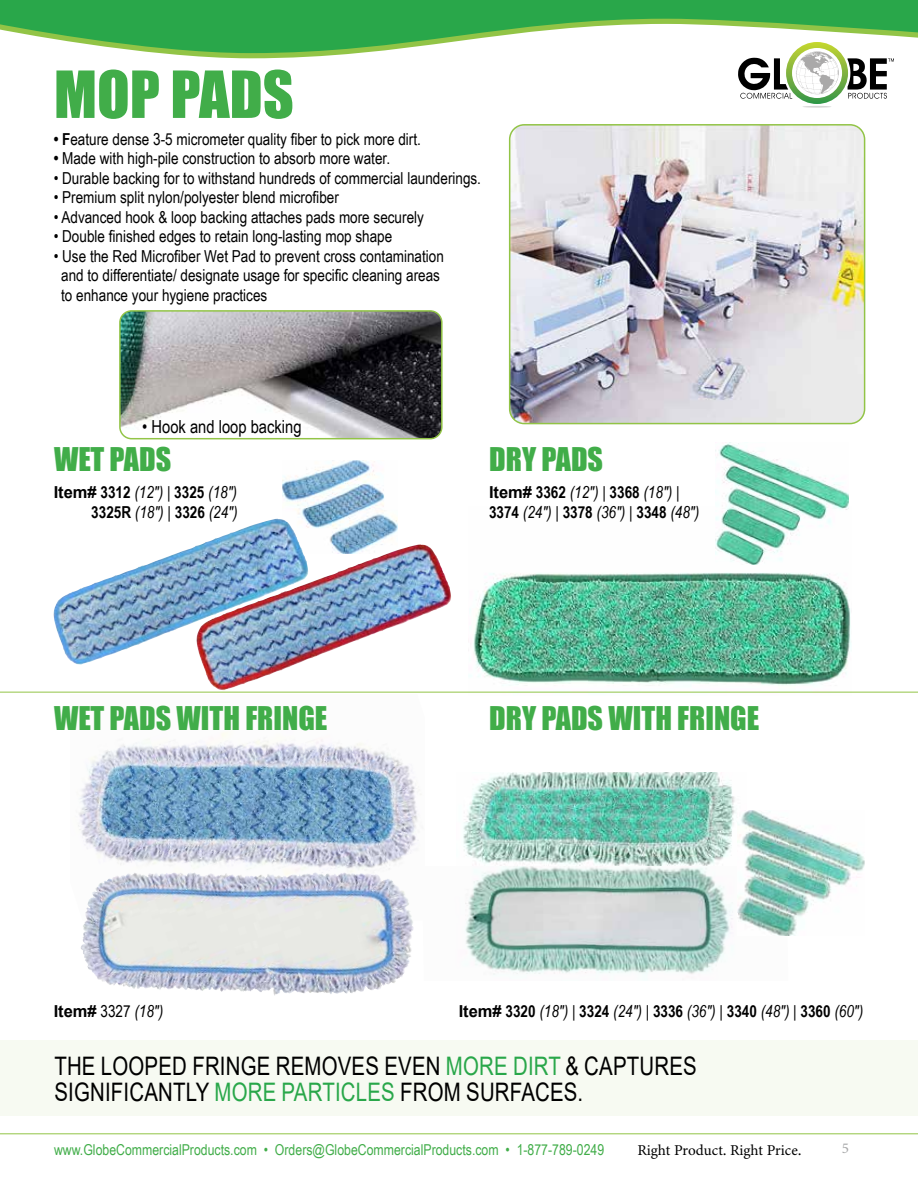
<style>
.page{position:relative;width:918px;height:1188px;background:#fff}
.page>*{position:absolute;margin:0;border:0;box-sizing:border-box;transform-origin:0 0}
.t1{font:60px "Impact";color:#41ad49}
.t2{font:30px "Impact";color:#41ad49}
.t3{font:25.5px/25.5px "Arial";letter-spacing:.01em;color:#000;scale:.8 1}
.t4{font:18px "Arial Narrow";color:#000}
.t5{font:16.5px/19.5px "Arial Narrow";color:#000}
.t6{font:italic 16.5px/19.5px "Arial Narrow";color:#000;text-align:right}
.t7{font:700 16.5px "Arial";color:#000}
.t8{font:15px "Arial Narrow";color:#41ad49}
.t9{font:15px "Minion Variable Concept";letter-spacing:-.005em;color:#000}
.t10{font:15px "Minion Pro";color:#a7a8a9}
.s1{font-weight:700}
.s2{font-family:"Arial";font-weight:700;font-style:normal}
.s3{font-weight:700;font-style:normal}
.s4{font-style:normal}
.s5{font-family:"Arial Narrow";font-weight:400}
.s6{font-family:"Arial Narrow";font-weight:400;font-style:italic}
.s7{color:#29a74a}
</style>
<div class="page">
<svg style="left:160px;top:53px;width:198px;height:5px"></svg>
<svg style="left:0;top:0;width:918px;height:53px;fill:#29a74a"></svg>
<img style="left:282px;top:460px;width:115px;height:84px">
<img style="left:463px;top:772px;width:273px;height:94px">
<img style="left:465px;top:866px;width:323px;height:109px">
<img style="left:469px;top:506px;width:383px;height:186px">
<img style="left:78px;top:732px;width:343px;height:188px">
<img style="left:54px;top:519px;width:257px;height:146px">
<img style="left:197px;top:544px;width:254px;height:146px">
<img style="left:80px;top:872px;width:110px;height:108px">
<img style="left:120px;top:312px;width:321px;height:127px">
<div style="left:119px;top:310px;width:324px;height:129px;border:1px solid #92c446;border-radius:12px"></div>
<hr style="left:0;top:692px;width:918px;height:1px;background:#92c446">
<img style="left:715px;top:443px;width:133px;height:121px">
<img style="left:738px;top:810px;width:127px;height:125px">
<img style="left:510px;top:125px;width:355px;height:299px">
<div style="left:509px;top:124px;width:356px;height:300px;border:2px solid #92c446;border-radius:15px"></div>
<div style="left:0;top:1041px;width:918px;height:75px;background:#f7faf2"></div>
<hr style="left:0;top:1134px;width:918px;height:1px;background:#92c446">
<svg style="left:738px;top:42px;width:156px;height:66px"></svg>
<h1 class="t1" style="left:54px;top:48px;width:241px">MOP PADS</h1>
<p class="t5" style="left:54px;top:129px;width:369px"><span class="s1">• F</span>eature dense 3-5 micrometer quality fiber to pick more dirt.</p>
<p class="t5" style="left:54px;top:148px;width:338px"><span class="s1">•</span> Made with high-pile construction to absorb more water.</p>
<p class="t5" style="left:54px;top:168px;width:429px">• Durable backing for to withstand hundreds of commercial launderings.</p>
<p class="t5" style="left:54px;top:187px;width:287px">• Premium split nylon/polyester blend microfiber</p>
<p class="t5" style="left:54px;top:207px;width:372px">• Advanced hook &amp; loop backing attaches pads more securely</p>
<p class="t5" style="left:54px;top:226px;width:340px">• Double finished edges to retain long-lasting mop shape</p>
<p class="t5" style="left:61px;top:246px;width:384px;text-indent:-8px">• Use the Red Microfiber Wet Pad to prevent cross contamination and to differentiate/ designate usage for specific cleaning areas to enhance your hygiene practices</p>
<p class="t4" style="left:142px;top:413px;width:161px">• Hook and loop backing</p>
<h2 class="t2" style="left:54px;top:436px;width:119px">WET PADS</h2>
<h2 class="t2" style="left:489px;top:436px;width:115px">DRY PADS</h2>
<p class="t6" style="left:54px;top:482px;width:185px"><span class="s2">Item#</span> <span class="s3">3312</span> (12") <span class="s4">|</span> <span class="s3">3325</span> (18")<br><span class="s3">3325R</span> (18") <span class="s4">|</span> <span class="s3">3326</span> (24")</p>
<p class="t6" style="left:489px;top:482px;width:212px;text-align:left"><span class="s2">Item#</span> <span class="s3">3362</span> (12") <span class="s4">|</span> <span class="s3">3368</span> (18") <span class="s4">|<br></span><span class="s3">3374</span> (24") <span class="s4">|</span> <span class="s3">3378</span> (36") <span class="s4">|</span> <span class="s3">3348</span> (48")</p>
<h2 class="t2" style="left:54px;top:695px;width:275px">WET PADS WITH FRINGE</h2>
<h2 class="t2" style="left:489px;top:695px;width:271px">DRY PADS WITH FRINGE</h2>
<p class="t7" style="left:54px;top:1000px;width:111px">Item# <span class="s5">3327</span> <span class="s6">(18")</span></p>
<p class="t6" style="left:459px;top:1001px;width:406px"><span class="s2">Item#</span> <span class="s3">3320</span> (18") <span class="s4">|</span> <span class="s3">3324</span> (24") <span class="s4">|</span> <span class="s3">3336</span> (36") <span class="s4">|</span> <span class="s3">3340</span> (48") <span class="s4">|</span> <span class="s3">3360</span> (60")</p>
<h3 class="t3" style="left:54px;top:1054px;width:805px">THE LOOPED FRINGE REMOVES EVEN <span class="s7">MORE DIRT</span> &amp; CAPTURES<br>SIGNIFICANTLY <span class="s7">MORE PARTICLES</span> FROM SURFACES.</h3>
<p class="t8" style="left:54px;top:1139px;width:552px">www.GlobeCommercialProducts.com • Orders@GlobeCommercialProducts.com • 1-877-789-0249</p>
<p class="t9" style="left:637px;top:1140px;width:165px">Right Product. Right Price.</p>
<p class="t10" style="left:842px;top:1138px;width:9px">5</p>
</div>
